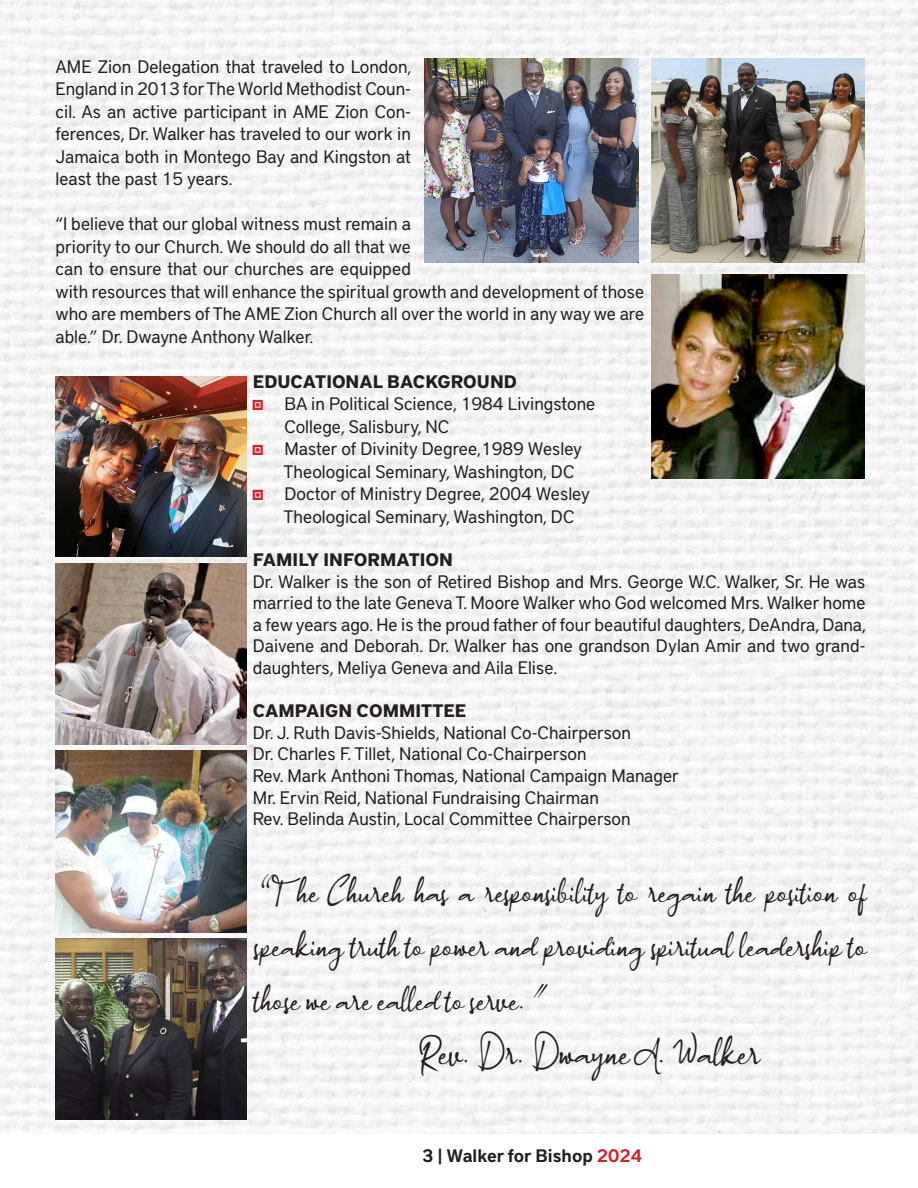
<style>
.page{position:relative;width:918px;height:1188px;background:#fff}
.page>*{position:absolute;margin:0;border:0;box-sizing:border-box;transform-origin:0 0}
.t1{font:45px "a Authorized Signature";color:#231f20}
.t2{font:40.5px/54px "a Authorized Signature";color:#231f20;text-align:justify}
.t3{font:18px/22.5px "District Pro";color:#231f20;text-align:justify}
.t4{font:700 18px "District Pro";color:#231f20}
.t5{font:600 18px "District Pro";color:#231f20}
.s1{font-family:"Alien Skyline";color:#d1232a}
.s2{font-family:"Zapfino";font-size:24px}
.s3{font-family:"Zapfino";font-size:21px}
.s4{color:#d1232a}
</style>
<div class="page">
<img style="left:0;top:0;width:918px;height:1133px">
<img style="left:652px;top:58px;width:213px;height:204px">
<img style="left:424px;top:58px;width:215px;height:204px">
<img style="left:56px;top:376px;width:190px;height:181px">
<img style="left:652px;top:274px;width:213px;height:204px">
<img style="left:56px;top:564px;width:190px;height:181px">
<img style="left:56px;top:751px;width:190px;height:181px">
<img style="left:56px;top:938px;width:190px;height:182px">
<p class="t3" style="left:56px;top:54px;width:357px">AME Zion Delegation that traveled to London, England in 2013 for The World Methodist Coun&shy;cil. As an active participant in AME Zion Con&shy;ferences, Dr. Walker has traveled to our work in Jamaica both in Montego Bay and Kingston at least the past 15 years.</p>
<p class="t3" style="left:56px;top:212px;width:590px;text-align:left">“I believe that our global witness must remain a<br>priority to our Church. We should do all that we<br>can to ensure that our churches are equipped<br>with resources that will enhance the spiritual growth and development of those who are members of The AME Zion Church all over the world in any way we are able.” Dr. Dwayne Anthony Walker.</p>
<p class="t4" style="left:253px;top:368px;width:266px">EDUCATIONAL BACKGROUND</p>
<p class="t3" style="left:253px;top:392px;width:344px"><span class="s1">o</span> BA in Political Science, 1984 Livingstone</p>
<p class="t3" style="left:284px;top:414px;width:167px">College, Salisbury, NC</p>
<p class="t3" style="left:253px;top:437px;width:331px"><span class="s1">o</span> Master of Divinity Degree,1989 Wesley</p>
<p class="t3" style="left:284px;top:459px;width:293px">Theological Seminary, Washington, DC</p>
<p class="t3" style="left:253px;top:482px;width:339px"><span class="s1">o</span> Doctor of Ministry Degree, 2004 Wesley</p>
<p class="t3" style="left:284px;top:504px;width:293px">Theological Seminary, Washington, DC</p>
<p class="t4" style="left:253px;top:547px;width:202px">FAMILY INFORMATION</p>
<p class="t3" style="left:253px;top:569px;width:614px;line-height:21.6px">Dr. Walker is the son of Retired Bishop and Mrs. George W.C. Walker, Sr. He was married to the late Geneva T. Moore Walker who God welcomed Mrs. Walker home a few years ago. He is the proud father of four beautiful daughters, DeAndra, Dana, Daivene and Deborah. Dr. Walker has one grandson Dylan Amir and two grand&shy;daughters, Meliya Geneva and Aila Elise.</p>
<p class="t4" style="left:253px;top:698px;width:215px">CAMPAIGN COMMITTEE</p>
<p class="t3" style="left:253px;top:720px;width:380px">Dr. J. Ruth Davis-Shields, National Co-Chairperson</p>
<p class="t3" style="left:253px;top:742px;width:335px">Dr. Charles F. Tillet, National Co-Chairperson</p>
<p class="t3" style="left:253px;top:763px;width:428px">Rev. Mark Anthoni Thomas, National Campaign Manager</p>
<p class="t3" style="left:253px;top:785px;width:347px">Mr. Ervin Reid, National Fundraising Chairman</p>
<p class="t3" style="left:253px;top:807px;width:379px">Rev. Belinda Austin, Local Committee Chairperson</p>
<p class="t2" style="left:253px;top:869px;width:614px"><span class="s2">“</span>The Church has a responsibility to regain the position of speaking truth to power and providing spiritual leadership to those we are called to serve.<span class="s3">"</span></p>
<p class="t1" style="left:417px;top:1030px;width:343px">Rev. Dr. Dwayne A. Walker</p>
<p class="t5" style="left:422px;top:1143px;width:221px">3 | Walker for Bishop <span class="s4">2024</span></p>
</div>
